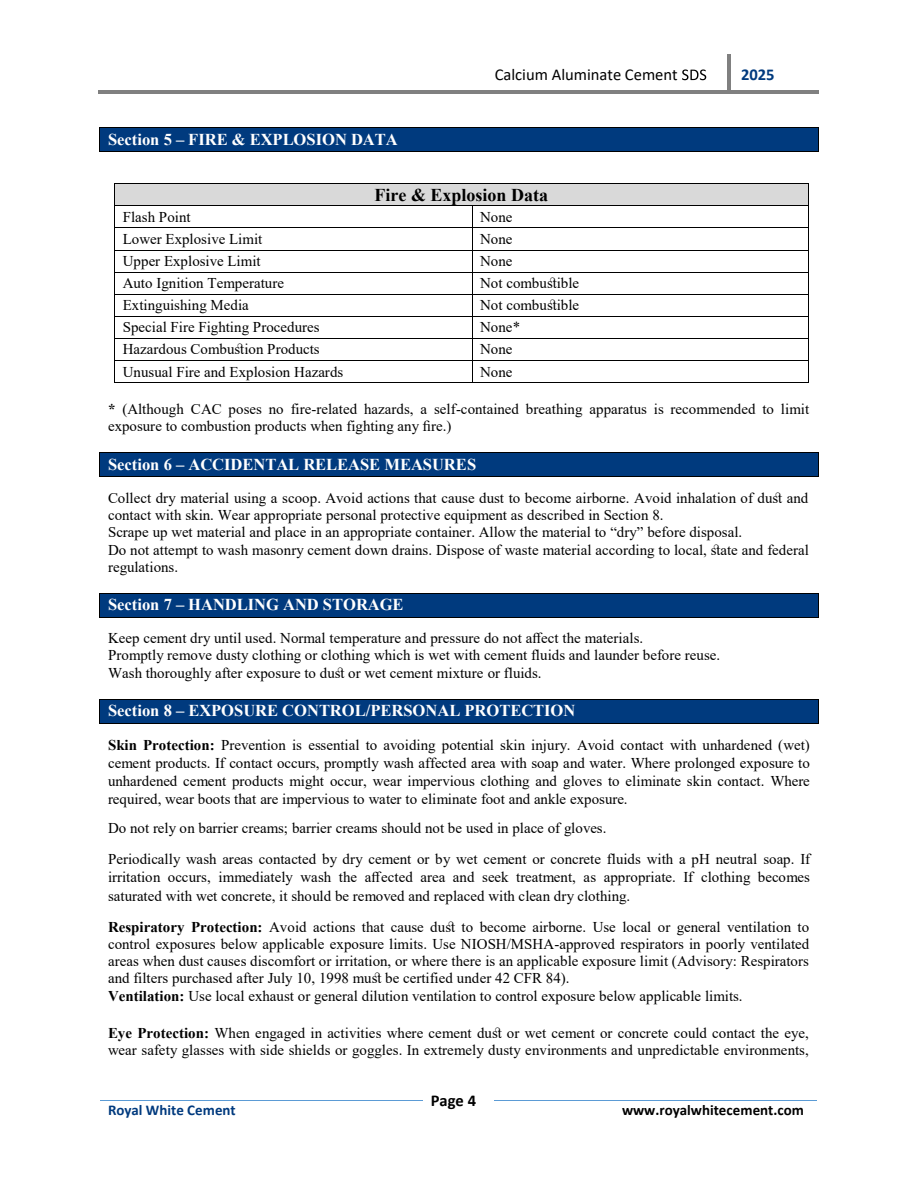
<style>
.page{position:relative;width:918px;height:1188px;background:#fff}
.page>*{position:absolute;margin:0;border:0;box-sizing:border-box;transform-origin:0 0}
.t1{font:700 18px "Times New Roman";color:#000}
.t2{font:700 16.5px "Times New Roman";letter-spacing:-.005em;color:#fff}
.t3{font:16.5px "Calibri";color:#000}
.t4{font:700 16.5px "Calibri";color:#000}
.t5{font:700 16.5px "Calibri";color:#003a7e}
.t6{font:15px/17.2px "Times New Roman";color:#000}
.t7{font:700 15px "Calibri";color:#000}
.t8{font:700 15px "Calibri";color:#003a7e}
.s1{font-weight:700}
</style>
<div class="page">
<svg style="left:682px;top:69px;width:24px;height:11px"></svg>
<svg style="left:728px;top:54px;width:3px;height:5px"></svg>
<hr style="left:98px;top:90px;width:630px;height:4px;background:#808080">
<hr style="left:728px;top:59px;width:3px;height:31px;background:#808080">
<svg style="left:728px;top:90px;width:3px;height:4px"></svg>
<hr style="left:731px;top:90px;width:88px;height:4px;background:#808080">
<hr style="left:100px;top:1101px;width:323px;height:1px;background:#5b9bd5">
<hr style="left:495px;top:1101px;width:322px;height:1px;background:#5b9bd5">
<div style="left:100px;top:128px;width:718px;height:24px;background:#003a7e"></div>
<hr style="left:100px;top:127px;width:718px;height:1px;background:#000">
<hr style="left:100px;top:152px;width:718px;height:1px;background:#000">
<svg style="left:99px;top:127px;width:1px;height:25px"></svg>
<svg style="left:818px;top:127px;width:1px;height:25px"></svg>
<div style="left:115px;top:184px;width:8px;height:21px;background:#d9d9d9"></div>
<div style="left:800px;top:184px;width:8px;height:21px;background:#d9d9d9"></div>
<div style="left:123px;top:184px;width:677px;height:21px;background:#d9d9d9"></div>
<hr style="left:115px;top:183px;width:693px;height:1px;background:#000">
<hr style="left:115px;top:205px;width:357px;height:1px;background:#000">
<hr style="left:472px;top:205px;width:336px;height:1px;background:#000">
<hr style="left:115px;top:228px;width:357px;height:1px;background:#000">
<hr style="left:472px;top:228px;width:336px;height:1px;background:#000">
<hr style="left:115px;top:250px;width:357px;height:1px;background:#000">
<hr style="left:472px;top:250px;width:336px;height:1px;background:#000">
<hr style="left:115px;top:272px;width:357px;height:1px;background:#000">
<hr style="left:472px;top:272px;width:336px;height:1px;background:#000">
<hr style="left:115px;top:294px;width:357px;height:1px;background:#000">
<hr style="left:472px;top:294px;width:336px;height:1px;background:#000">
<hr style="left:115px;top:316px;width:357px;height:1px;background:#000">
<hr style="left:472px;top:316px;width:336px;height:1px;background:#000">
<hr style="left:115px;top:338px;width:357px;height:1px;background:#000">
<hr style="left:472px;top:338px;width:336px;height:1px;background:#000">
<hr style="left:115px;top:360px;width:357px;height:1px;background:#000">
<hr style="left:472px;top:360px;width:336px;height:1px;background:#000">
<hr style="left:115px;top:383px;width:357px;height:1px;background:#000">
<svg style="left:472px;top:206px;width:1px;height:177px"></svg>
<hr style="left:472px;top:383px;width:336px;height:1px;background:#000">
<svg style="left:808px;top:183px;width:1px;height:200px"></svg>
<div style="left:100px;top:453px;width:718px;height:23px;background:#003a7e"></div>
<hr style="left:100px;top:452px;width:718px;height:1px;background:#000">
<hr style="left:100px;top:476px;width:718px;height:1px;background:#000">
<svg style="left:99px;top:452px;width:1px;height:25px"></svg>
<svg style="left:818px;top:452px;width:1px;height:25px"></svg>
<div style="left:100px;top:593px;width:718px;height:24px;background:#003a7e"></div>
<hr style="left:100px;top:593px;width:718px;height:1px;background:#000">
<hr style="left:100px;top:617px;width:718px;height:1px;background:#000">
<svg style="left:99px;top:593px;width:1px;height:25px"></svg>
<svg style="left:818px;top:593px;width:1px;height:25px"></svg>
<div style="left:100px;top:699px;width:718px;height:24px;background:#003a7e"></div>
<hr style="left:100px;top:699px;width:718px;height:1px;background:#000">
<hr style="left:100px;top:723px;width:718px;height:1px;background:#000">
<svg style="left:99px;top:699px;width:1px;height:25px"></svg>
<svg style="left:818px;top:699px;width:1px;height:25px"></svg>
<p class="t2" style="left:108px;top:128px;width:291px">Section 5 – FIRE &amp; EXPLOSION DATA</p>
<p class="t3" style="left:495px;top:63px;width:185px">Calcium Aluminate Cement</p>
<p class="t1" style="left:375px;top:182px;width:175px">Fire &amp; Explosion Data</p>
<p class="t5" style="left:741px;top:63px;width:35px">2025</p>
<p class="t6" style="left:123px;top:208px;width:69px">Flash Point</p>
<p class="t6" style="left:480px;top:208px;width:34px">None</p>
<p class="t6" style="left:123px;top:230px;width:141px">Lower Explosive Limit</p>
<p class="t6" style="left:480px;top:230px;width:34px">None</p>
<p class="t6" style="left:123px;top:252px;width:139px">Upper Explosive Limit</p>
<p class="t6" style="left:480px;top:252px;width:34px">None</p>
<p class="t6" style="left:123px;top:274px;width:163px">Auto Ignition Temperature</p>
<p class="t6" style="left:480px;top:274px;width:101px">Not combustible</p>
<p class="t6" style="left:123px;top:296px;width:128px">Extinguishing Media</p>
<p class="t6" style="left:480px;top:296px;width:101px">Not combustible</p>
<p class="t6" style="left:123px;top:318px;width:198px">Special Fire Fighting Procedures</p>
<p class="t6" style="left:480px;top:318px;width:42px">None*</p>
<p class="t6" style="left:123px;top:340px;width:199px">Hazardous Combustion Products</p>
<p class="t6" style="left:480px;top:340px;width:34px">None</p>
<p class="t6" style="left:123px;top:363px;width:222px">Unusual Fire and Explosion Hazards</p>
<p class="t6" style="left:480px;top:363px;width:34px">None</p>
<p class="t6" style="left:108px;top:400px;width:703px"><span class="s1">*</span> (Although CAC poses no fire-related hazards, a self-contained breathing apparatus is recommended to limit exposure to combustion products when fighting any fire.)</p>
<p class="t2" style="left:108px;top:452px;width:370px">Section 6 – ACCIDENTAL RELEASE MEASURES</p>
<p class="t6" style="left:108px;top:489px;width:702px">Collect dry material using a scoop. Avoid actions that cause dust to become airborne. Avoid inhalation of dust and contact with skin. Wear appropriate personal protective equipment as described in Section 8.<br>Scrape up wet material and place in an appropriate container. Allow the material to “dry” before disposal.<br>Do not attempt to wash masonry cement down drains. Dispose of waste material according to local, state and federal regulations.</p>
<p class="t2" style="left:108px;top:593px;width:297px">Section 7 – HANDLING AND STORAGE</p>
<p class="t6" style="left:108px;top:629px;width:614px">Keep cement dry until used. Normal temperature and pressure do not affect the materials.<br>Promptly remove dusty clothing or clothing which is wet with cement fluids and launder before reuse.<br>Wash thoroughly after exposure to dust or wet cement mixture or fluids.</p>
<p class="t2" style="left:108px;top:699px;width:469px">Section 8 – EXPOSURE CONTROL/PERSONAL PROTECTION</p>
<p class="t6" style="left:108px;top:735px;width:703px;line-height:18px;text-align:justify"><span class="s1">Skin Protection:</span> Prevention is essential to avoiding potential skin injury. Avoid contact with unhardened (wet) cement products. If contact occurs, promptly wash affected area with soap and water. Where prolonged exposure to unhardened cement products might occur, wear impervious clothing and gloves to eliminate skin contact. Where required, wear boots that are impervious to water to eliminate foot and ankle exposure.</p>
<p class="t6" style="left:108px;top:812px;width:704px;line-height:30.6px">Do not rely on barrier creams; barrier creams should not be used in place of gloves.<br>Periodically wash areas contacted by dry cement or by wet cement or concrete fluids with a pH neutral soap. If</p>
<p class="t6" style="left:108px;top:867px;width:703px;line-height:18.8px">irritation occurs, immediately wash the affected area and seek treatment, as appropriate. If clothing becomes saturated with wet concrete, it should be removed and replaced with clean dry clothing.</p>
<p class="t6" style="left:108px;top:918px;width:703px"><span class="s1">Respiratory Protection:</span> Avoid actions that cause dust to become airborne. Use local or general ventilation to control exposures below applicable exposure limits. Use NIOSH/MSHA-approved respirators in poorly ventilated areas when dust causes discomfort or irritation, or where there is an applicable exposure limit (Advisory: Respirators and filters purchased after July 10, 1998 must be certified under 42 CFR 84).<br><span class="s1">Ventilation:</span> Use local exhaust or general dilution ventilation to control exposure below applicable limits.</p>
<p class="t6" style="left:108px;top:1023px;width:702px"><span class="s1">Eye Protection:</span> When engaged in activities where cement dust or wet cement or concrete could contact the eye, wear safety glasses with side shields or goggles. In extremely dusty environments and unpredictable environments,</p>
<p class="t4" style="left:431px;top:1089px;width:47px">Page 4</p>
<p class="t8" style="left:108px;top:1100px;width:129px">Royal White Cement</p>
<p class="t7" style="left:622px;top:1100px;width:183px">www.royalwhitecement.com</p>
</div>
